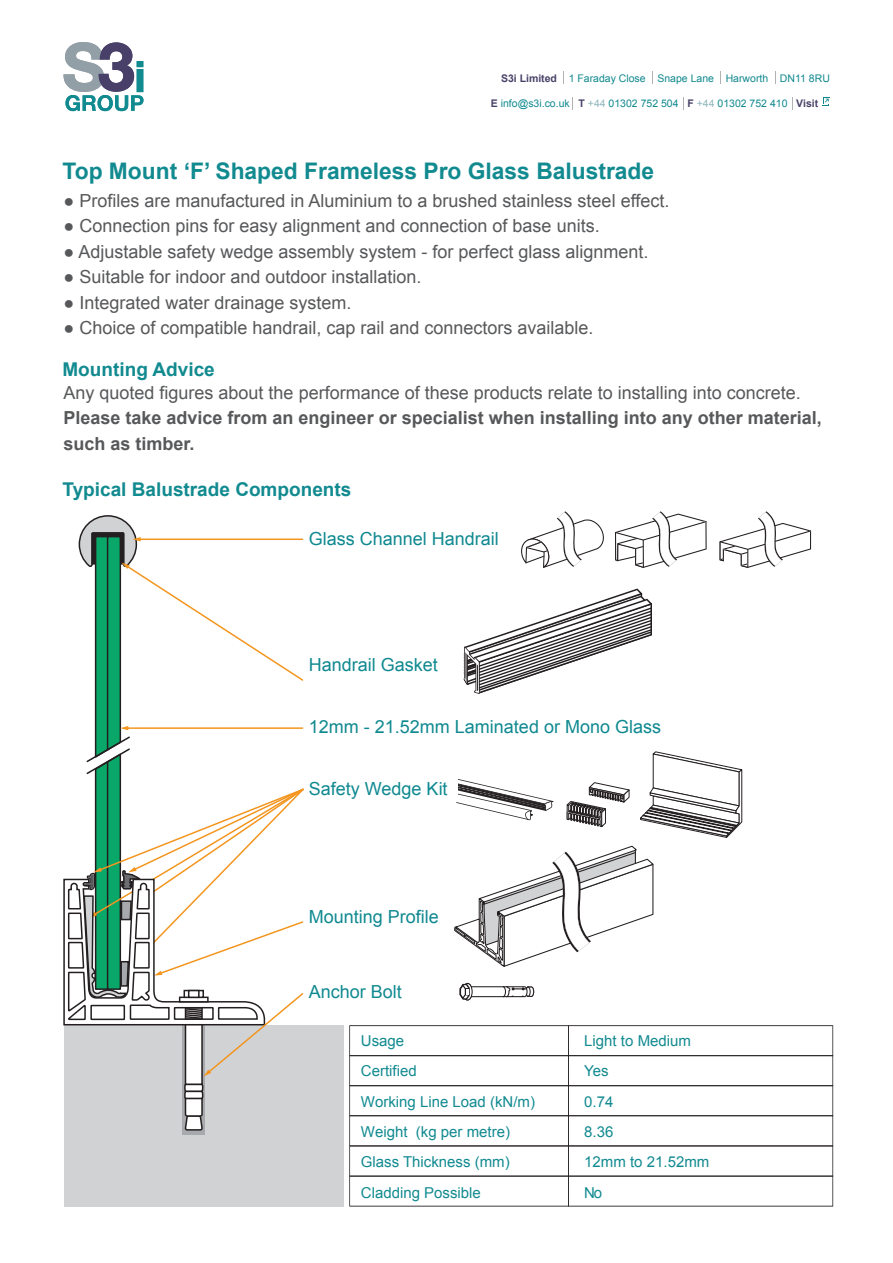
<style>
.page{position:relative;width:893px;height:1263px;background:#fff}
.page>*{position:absolute;margin:0;border:0;box-sizing:border-box;transform-origin:0 0}
.t1{font:700 22.8px "Arial";color:#118a90}
.t2{font:700 19.05px "Arial";color:#118a90}
.t3{font:18px "Arial";color:#57585a}
.t4{font:18px "Arial";color:#0f8990}
.t5{font:700 18px/25.5px "Arial";color:#57585a}
.t6{font:15px/30.8px "Arial";color:#118a90}
.t7{font:10.5px "Arial";color:#11898f}
.s1{font-weight:700;color:#4a4168}
.s2{color:#92b7be}
</style>
<div class="page">
<svg style="left:775px;top:71px;width:1px;height:13px"></svg>
<svg style="left:652px;top:71px;width:1px;height:13px"></svg>
<svg style="left:720px;top:71px;width:1px;height:13px"></svg>
<svg style="left:563px;top:71px;width:1px;height:13px"></svg>
<svg style="left:683px;top:97px;width:1px;height:13px"></svg>
<svg style="left:792px;top:97px;width:1px;height:13px"></svg>
<svg style="left:823px;top:98px;width:6px;height:7px"></svg>
<svg style="left:63px;top:42px;width:80px;height:69px"></svg>
<div style="left:64px;top:1025px;width:280px;height:181px;background:#d1d2d4"></div>
<div style="left:183px;top:1024px;width:22px;height:111px;background:#a8a9ad"></div>
<svg style="left:720px;top:511px;width:91px;height:57px"></svg>
<svg style="left:615px;top:511px;width:92px;height:57px"></svg>
<svg style="left:521px;top:511px;width:83px;height:57px"></svg>
<svg style="left:640px;top:751px;width:103px;height:87px"></svg>
<svg style="left:566px;top:782px;width:64px;height:46px"></svg>
<svg style="left:456px;top:779px;width:97px;height:41px"></svg>
<hr style="left:455px;top:763px;width:3px;height:39px;background:#fff">
<svg style="left:464px;top:589px;width:188px;height:105px"></svg>
<svg style="left:349px;top:1025px;width:484px;height:181px"></svg>
<div style="left:462px;top:983px;width:11px;height:17px;border:1px solid #231f20;border-radius:50%"></div>
<svg style="left:454px;top:845px;width:200px;height:154px"></svg>
<div style="left:185px;top:1023px;width:18px;height:62px;background:#fff;border:2px solid #231f20"></div>
<svg style="left:184px;top:1083px;width:20px;height:48px"></svg>
<svg style="left:63px;top:515px;width:241px;height:561px"></svg>
<p class="t7" style="left:501px;top:71px;width:330px"><span class="s1">S3i Limited</span> 1 Faraday Close Snape Lane Harworth DN11 8RU</p>
<p class="t7" style="left:491px;top:97px;width:329px"><span class="s1">E</span> info@s3i.co.uk <span class="s1">T</span> <span class="s2">+44</span> 01302 752 504 <span class="s1">F</span> <span class="s2">+44</span> 01302 752 410 <span class="s1">Visit</span></p>
<p class="t1" style="left:62px;top:155px;width:593px">Top Mount ‘F’ Shaped Frameless Pro Glass Balustrade</p>
<p class="t3" style="left:64px;top:188px;width:607px">● Profiles are manufactured in Aluminium to a brushed stainless steel effect.</p>
<p class="t3" style="left:64px;top:214px;width:538px">● Connection pins for easy alignment and connection of base units.</p>
<p class="t3" style="left:64px;top:239px;width:587px">● Adjustable safety wedge assembly system - for perfect glass alignment.</p>
<p class="t3" style="left:64px;top:265px;width:360px">● Suitable for indoor and outdoor installation.</p>
<p class="t3" style="left:64px;top:290px;width:289px">● Integrated water drainage system.</p>
<p class="t3" style="left:64px;top:316px;width:532px">● Choice of compatible handrail, cap rail and connectors available.</p>
<p class="t2" style="left:62px;top:357px;width:154px">Mounting Advice</p>
<p class="t3" style="left:64px;top:380px;width:739px">Any quoted figures about the performance of these products relate to installing into concrete.</p>
<p class="t5" style="left:64px;top:405px;width:760px">Please take advice from an engineer or specialist when installing into any other material, such as timber.</p>
<p class="t2" style="left:62px;top:477px;width:290px">Typical Balustrade Components</p>
<p class="t4" style="left:309px;top:527px;width:192px">Glass Channel Handrail</p>
<p class="t4" style="left:309px;top:653px;width:131px">Handrail Gasket</p>
<p class="t4" style="left:309px;top:715px;width:354px">12mm - 21.52mm Laminated or Mono Glass</p>
<p class="t4" style="left:309px;top:776px;width:140px">Safety Wedge Kit</p>
<p class="t4" style="left:309px;top:905px;width:132px">Mounting Profile</p>
<p class="t4" style="left:309px;top:980px;width:95px">Anchor Bolt</p>
<p class="t6" style="left:361px;top:1025px;width:176px">Usage<br>Certified<br>Working Line Load (kN/m)</p>
<p class="t6" style="left:584px;top:1025px;width:108px">Light to Medium<br>Yes<br>0.74</p>
<p class="t6" style="left:361px;top:1117px;width:151px">Weight (kg per metre)</p>
<p class="t6" style="left:584px;top:1117px;width:31px">8.36</p>
<p class="t6" style="left:361px;top:1146px;width:150px">Glass Thickness (mm)<br>Cladding Possible</p>
<p class="t6" style="left:584px;top:1146px;width:127px">12mm to 21.52mm<br>No</p>
</div>
